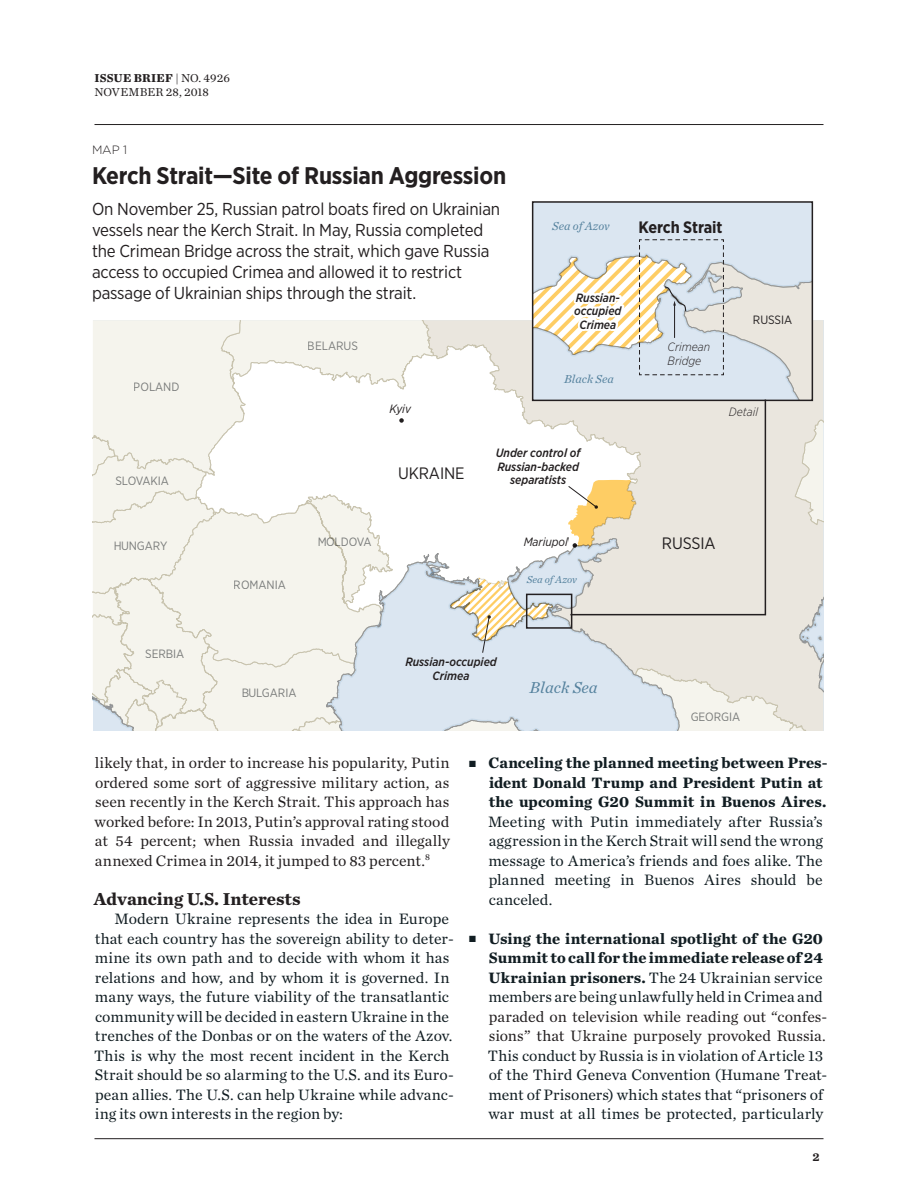
<style>
.page{position:relative;width:918px;height:1188px;background:#fff}
.page>*{position:absolute;margin:0;border:0;box-sizing:border-box;transform-origin:0 0}
.t1{font:700 24px "Gotham Narrow";letter-spacing:-.01em;color:#231f20}
.Main_Header{font:700 18px "Chronicle Text G1";color:#231f20}
.t2{font:17.25px/21px "Gotham Narrow";letter-spacing:-.01em;color:#231f20}
.t3{font:16.5px "Gotham Narrow";letter-spacing:-.005em;color:#231f20}
.t4{font:700 16.5px "Gotham Narrow";letter-spacing:-.005em;color:#231f20}
.t5{font:italic 16.5px "Chronicle Text G1";letter-spacing:.005em;color:#54819d}
.Body_Text{font:15.75px/19.5px "Chronicle Text G1";letter-spacing:.005em;color:#111d22}
.Body_Text-2{font:15.75px/19.5px "Chronicle Text G1";letter-spacing:.005em;color:#231f20;text-align:justify}
.t6{font:italic 500 12px/13.5px "Gotham Narrow";color:#231f20;text-align:center}
.t7{font:12px "Gotham Narrow";letter-spacing:-.005em;color:#808285}
.t8{font:300 12px "Gotham Narrow";color:#231f20}
.t9{font:12px/14.4px "Chronicle Text G1";letter-spacing:.015em;color:#231f20}
.t10{font:12px "Gotham Narrow";color:#231f20}
.t11{font:italic 300 12px/13.5px "Gotham Narrow";color:#231f20}
.t12{font:italic 12px "Chronicle Text G1";letter-spacing:.005em;color:#54819d}
.t13{font:italic 12px "Gotham Narrow";letter-spacing:-.005em;color:#231f20}
.t14{font:300 12px "Gotham";color:#231f20}
.t15{font:700 12px "Chronicle Text G1";color:#231f20}
.t16{font:italic 10.5px "Chronicle Text G1";letter-spacing:.005em;color:#54819d}
.s1{font-weight:700}
.s2{font-weight:500}
.s3{color:#231f20}
</style>
<div class="page">
<hr style="left:94px;top:1138px;width:730px;height:1px;background:#231f20">
<hr style="left:94px;top:124px;width:730px;height:1px;background:#231f20">
<svg style="left:93px;top:202px;width:730px;height:529px"></svg>
<p class="t9" style="left:94px;top:70px;width:137px"><span class="s1">ISSUE BRIEF</span> | NO. 4926<br>November 28, 2018</p>
<p class="t14" style="left:92px;top:142px;width:37px">MAP 1</p>
<p class="t1" style="left:92px;top:160px;width:416px">Kerch Strait—Site of Russian Aggression</p>
<p class="t2" style="left:92px;top:198px;width:410px">On November 25, Russian patrol boats fired on Ukrainian vessels near the Kerch Strait. In May, Russia completed the Crimean Bridge across the strait, which gave Russia access to occupied Crimea and allowed it to restrict passage of Ukrainian ships through the strait.</p>
<p class="t7" style="left:134px;top:379px;width:47px">POLAND</p>
<p class="t7" style="left:308px;top:339px;width:52px">BELARUS</p>
<p class="t13" style="left:390px;top:402px;width:23px">Kyiv</p>
<p class="t12" style="left:552px;top:217px;width:59px">Sea of Azov</p>
<p class="t6" style="left:574px;top:290px;width:49px">Russian&shy;occupied<br>Crimea</p>
<p class="t12" style="left:564px;top:370px;width:51px">Black Sea</p>
<p class="t7" style="left:115px;top:473px;width:55px">SLOVAKIA</p>
<p class="t3" style="left:398px;top:462px;width:68px">UKRAINE</p>
<p class="t6" style="left:496px;top:446px;width:86px">Under control of<br>Russian-backed separatists</p>
<p class="t4" style="left:638px;top:216px;width:86px">Kerch Strait</p>
<p class="t11" style="left:668px;top:340px;width:44px">Crimean<br>Bridge</p>
<p class="t10" style="left:753px;top:312px;width:41px">RUSSIA</p>
<p class="t11" style="left:729px;top:404px;width:31px">Detail</p>
<p class="t7" style="left:113px;top:538px;width:56px">HUNGARY</p>
<p class="t7" style="left:234px;top:577px;width:54px">ROMANIA</p>
<p class="t7" style="left:317px;top:534px;width:56px">MOLDOVA</p>
<p class="t13" style="left:524px;top:534px;width:46px">Mariupol</p>
<p class="t16" style="left:527px;top:572px;width:52px">Sea of Azov</p>
<p class="t3" style="left:662px;top:533px;width:55px">RUSSIA</p>
<p class="t7" style="left:145px;top:646px;width:41px">SERBIA</p>
<p class="t7" style="left:241px;top:686px;width:57px">BULGARIA</p>
<p class="t6" style="left:405px;top:655px;width:93px">Russian-occupied<br>Crimea</p>
<p class="t5" style="left:530px;top:675px;width:70px">Black Sea</p>
<p class="t7" style="left:691px;top:709px;width:51px">GEORGIA</p>
<p class="t8" style="left:92px;top:754px;width:206px"><span class="s2">SOURCE:</span> Heritage Foundation research.</p>
<p class="t10" style="left:706px;top:754px;width:38px">IB4926</p>
<p class="t10" style="left:760px;top:754px;width:64px">heritage.org</p>
<p class="Body_Text" style="left:488px;top:752px;width:341px;text-indent:-19px">■ <span class="s1">Canceling the planned meeting between Pres&shy;ident Donald Trump and President Putin at the upcoming G20 Summit in Buenos Aires.<br></span>Meeting with Putin immediately after Russia’s aggression in the Kerch Strait will send the wrong message to America’s friends and foes alike. The planned meeting in Buenos Aires should be canceled.</p>
<p class="Body_Text" style="left:488px;top:928px;width:341px;text-indent:-19px">■ <span class="s1">Using the international spotlight of the G20<br>Summit to call for the immediate release of 24<br>Ukrainian prisoners.</span> The 24 Ukrainian service members are being unlawfully held in Crimea and <span class="s3">paraded on television while reading out “confes&shy;sions” that Ukraine purposely provoked Russia.<br></span>This conduct by Russia is in violation of Article 13 of the Third Geneva Convention (Humane Treat&shy;ment of Prisoners) which states that “prisoners of war must at all times be protected, particularly</p>
<p class="Body_Text-2" style="left:95px;top:752px;width:357px">likely that, in order to increase his popularity, Putin ordered some sort of aggressive military action, as seen recently in the Kerch Strait. This approach has worked before: In 2013, Putin’s approval rating stood at 54 percent; when Russia invaded and illegally annexed Crimea in 2014, it jumped to 83 percent.<sup>8</sup></p>
<p class="Main_Header" style="left:94px;top:884px;width:208px">Advancing U.S. Interests</p>
<p class="Body_Text" style="left:94px;top:908px;width:361px;text-indent:21px">Modern Ukraine represents the idea in Europe that each country has the sovereign ability to deter&shy;mine its own path and to decide with whom it has relations and how, and by whom it is governed. In many ways, the future viability of the transatlantic community will be decided in eastern Ukraine in the trenches of the Donbas or on the waters of the Azov.<br>This is why the most recent incident in the Kerch Strait should be so alarming to the U.S. and its Euro&shy;pean allies. The U.S. can help Ukraine while advanc&shy;ing its own interests in the region by:</p>
<p class="t15" style="left:813px;top:1148px;width:9px">2</p>
</div>
